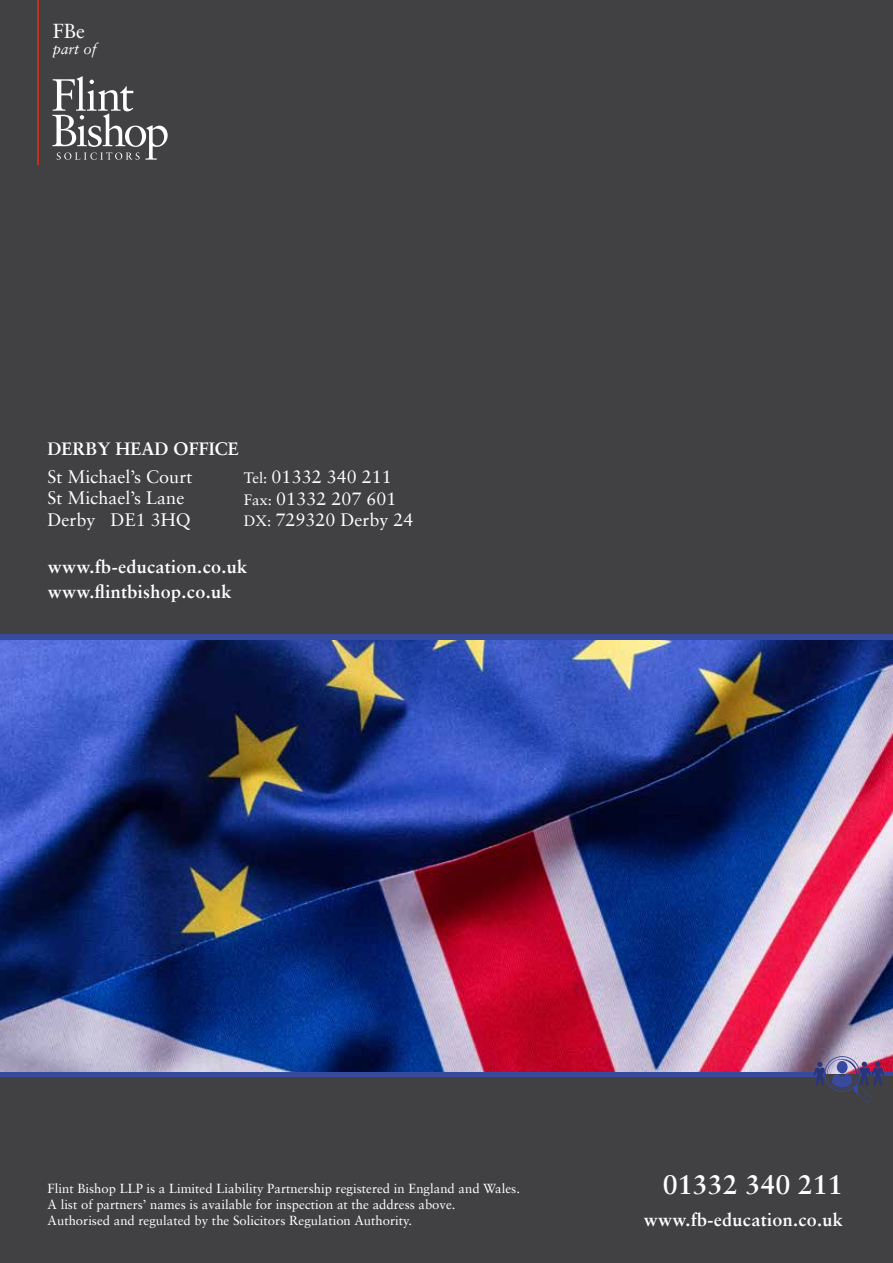
<style>
.page{position:relative;width:893px;height:1263px;background:#414042}
.page>*{position:absolute;margin:0;border:0;box-sizing:border-box;transform-origin:0 0}
.t1{font:700 27px "Sabon LT";color:#fff}
.t2{font:20.1px "Sabon LT";color:#fff}
.t3{font:18px/21.6px "Sabon LT";color:#fff}
.t4{font:700 18px/25.5px "Sabon LT";letter-spacing:.02em;color:#fff}
.t5{font:700 18px "Sabon LT";color:#fff}
.t6{font:italic 15.15px "Sabon LT";color:#fff}
.t7{font:13.05px/15.8px "Sabon LT";color:#fff}
.s1{font-size:15px}
</style>
<div class="page">
<svg style="left:52px;top:76px;width:116px;height:84px"></svg>
<hr style="left:37px;top:0;width:1px;height:164px;background:#bf311a">
<img style="left:0;top:639px;width:893px;height:433px">
<div style="left:0;top:634px;width:893px;height:5px;background:#384a9e"></div>
<hr style="left:0;top:1072px;width:825px;height:4px;background:#384a9e">
<hr style="left:859px;top:1071px;width:34px;height:4px;background:#384a9e">
<svg style="left:813px;top:1056px;width:71px;height:47px"></svg>
<h2 class="t2" style="left:53px;top:19px;width:34px">FBe</h2>
<p class="t6" style="left:53px;top:40px;width:46px">part of</p>
<h3 class="t5" style="left:48px;top:437px;width:193px">DERBY HEAD OFFICE</h3>
<h3 class="t3" style="left:48px;top:465px;width:146px">St Michael’s Court<br>St Michael’s Lane<br>Derby DE1 3HQ</h3>
<h3 class="t3" style="left:244px;top:466px;width:171px"><span class="s1">Tel:</span> 01332 340 211<br><span class="s1">Fax:</span> 01332 207 601<br><span class="s1">DX:</span> 729320 Derby 24</h3>
<h3 class="t4" style="left:48px;top:553px;width:201px">www.fb-education.co.uk www.flintbishop.co.uk</h3>
<p class="t7" style="left:48px;top:1181px;width:474px">Flint Bishop LLP is a Limited Liability Partnership registered in England and Wales.<br>A list of partners’ names is available for inspection at the address above.<br>Authorised and regulated by the Solicitors Regulation Authority.</p>
<h1 class="t1" style="left:663px;top:1168px;width:182px">01332 340 211</h1>
<h3 class="t4" style="left:644px;top:1206px;width:201px">www.fb-education.co.uk</h3>
</div>
